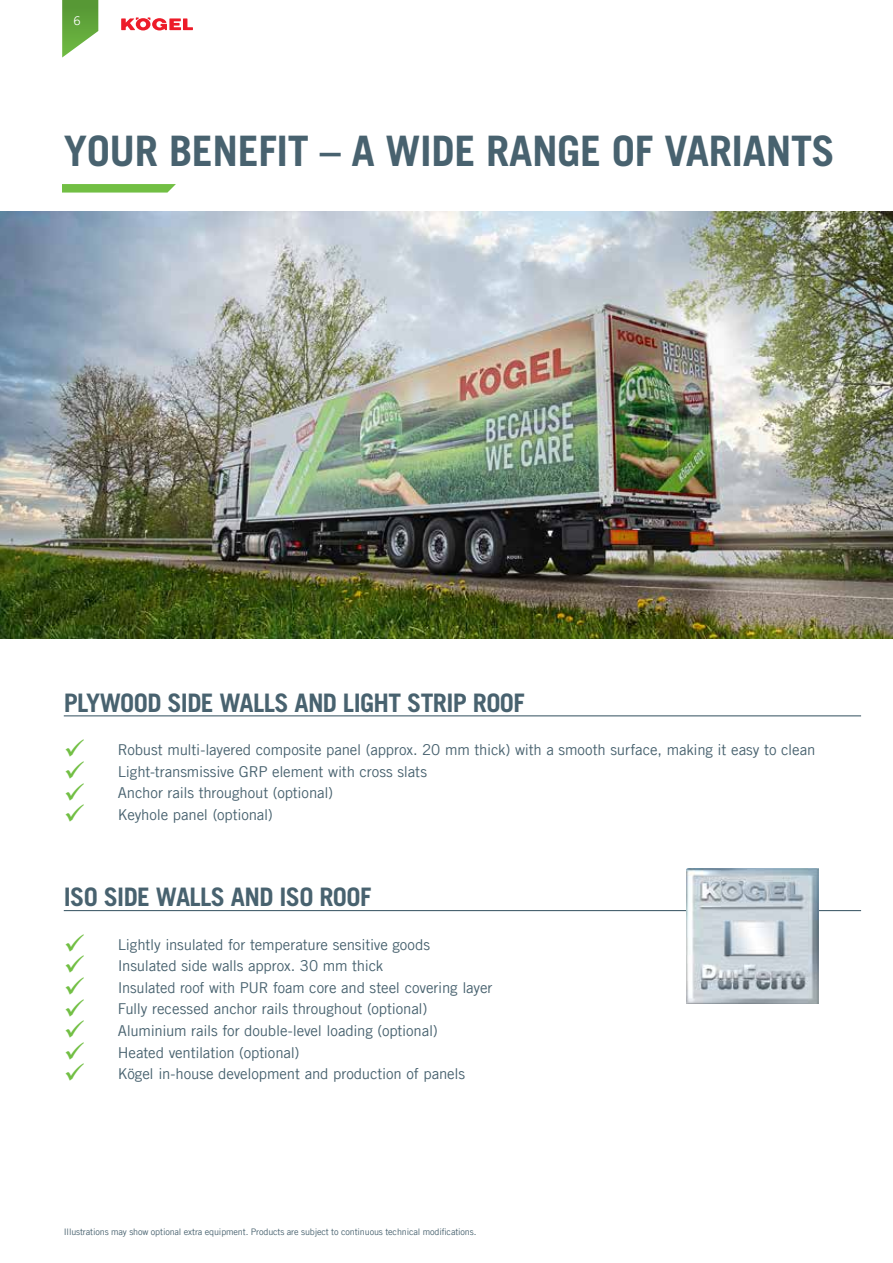
<style>
.page{position:relative;width:893px;height:1263px;background:#fff}
.page>*{position:absolute;margin:0;border:0;box-sizing:border-box;transform-origin:0 0}
.t1{font:700 42px "Trade Gothic LT Com";letter-spacing:-.01em;color:#48626f}
.t2{font:700 25.5px "Trade Gothic LT Com";letter-spacing:-.025em;color:#48626f}
.t3{font:15px "Trade Gothic LT Com";letter-spacing:-.01em;color:#48626f}
.t4{font:12px "Trade Gothic LT Com";color:#fff}
.t5{font:9px "Trade Gothic LT Com";letter-spacing:-.015em;color:#48626f}
.s1{color:#72bf44}
</style>
<div class="page">
<img style="left:0;top:212px;width:893px;height:426px">
<svg style="left:62px;top:0;width:36px;height:58px"></svg>
<svg style="left:121px;top:17px;width:72px;height:13px"></svg>
<svg style="left:62px;top:184px;width:114px;height:9px"></svg>
<hr style="left:64px;top:715px;width:797px;height:1px;background:#48626f">
<hr style="left:64px;top:910px;width:797px;height:1px;background:#48626f">
<img style="left:687px;top:868px;width:131px;height:136px">
<p class="t4" style="left:73px;top:14px;width:9px">6</p>
<h1 class="t1" style="left:64px;top:125px;width:773px">YOUR BENEFIT – A WIDE RANGE OF VARIANTS</h1>
<h2 class="t2" style="left:64px;top:687px;width:462px">PLYWOOD SIDE WALLS AND LIGHT STRIP ROOF</h2>
<p class="t3" style="left:64px;top:741px;width:753px"><span class="s1">✓</span> Robust multi-layered composite panel (approx. 20 mm thick) with a smooth surface, making it easy to clean</p>
<p class="t3" style="left:64px;top:762px;width:365px"><span class="s1">✓</span> Light-transmissive GRP element with cross slats</p>
<p class="t3" style="left:64px;top:784px;width:271px"><span class="s1">✓</span> Anchor rails throughout (optional)</p>
<p class="t3" style="left:64px;top:805px;width:211px"><span class="s1">✓</span> Keyhole panel (optional)</p>
<h2 class="t2" style="left:64px;top:881px;width:309px">ISO SIDE WALLS AND ISO ROOF</h2>
<p class="t3" style="left:64px;top:935px;width:368px"><span class="s1">✓</span> Lightly insulated for temperature sensitive goods</p>
<p class="t3" style="left:64px;top:957px;width:321px"><span class="s1">✓</span> Insulated side walls approx. 30 mm thick</p>
<p class="t3" style="left:64px;top:978px;width:430px"><span class="s1">✓</span> Insulated roof with PUR foam core and steel covering layer</p>
<p class="t3" style="left:64px;top:1000px;width:365px"><span class="s1">✓</span> Fully recessed anchor rails throughout (optional)</p>
<p class="t3" style="left:64px;top:1021px;width:375px"><span class="s1">✓</span> Aluminium rails for double-level loading (optional)</p>
<p class="t3" style="left:64px;top:1043px;width:237px"><span class="s1">✓</span> Heated ventilation (optional)</p>
<p class="t3" style="left:64px;top:1065px;width:403px"><span class="s1">✓</span> Kögel in-house development and production of panels</p>
<p class="t5" style="left:64px;top:1227px;width:414px">Illustrations may show optional extra equipment. Products are subject to continuous technical modifications.</p>
</div>
